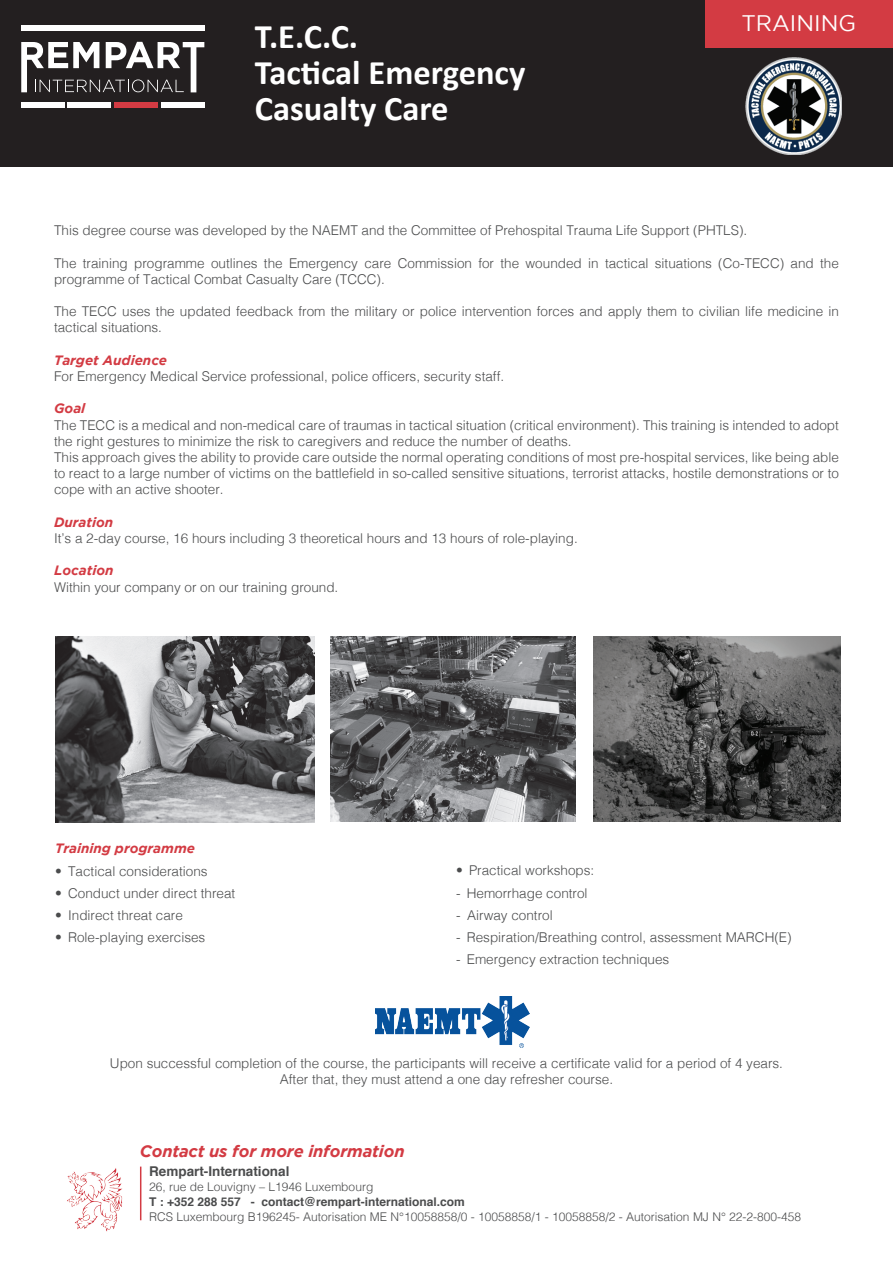
<style>
.page{position:relative;width:893px;height:1263px;background:#fff}
.page>*{position:absolute;margin:0;border:0;box-sizing:border-box;transform-origin:0 0}
.t1{font:700 34.5px "Calibri";color:#fff}
.t2{font:22.5px "Gotham";color:#fff}
.t3{font:italic 700 16.5px "Gotham";letter-spacing:-.01em;color:#d33b43}
.t4{font:300 13.5px/16.2px "Helvetica";color:#4b4c4d}
.t5{font:italic 700 13.5px "Gotham";color:#d33b43}
.t6{font:700 13.5px "Helvetica";color:#4b4c4d}
.t7{font:300 12px "Helvetica";color:#4b4c4d}
.t8{font:700 12px "Helvetica";color:#4b4c4d}
</style>
<div class="page">
<hr style="left:140px;top:1166px;width:1px;height:54px;background:#d33b43">
<div style="left:0;top:0;width:893px;height:167px;background:#231f20"></div>
<svg style="left:21px;top:42px;width:183px;height:50px"></svg>
<div style="left:21px;top:26px;width:183px;height:5px;background:#fff"></div>
<div style="left:21px;top:102px;width:44px;height:5px;background:#fff"></div>
<div style="left:68px;top:102px;width:43px;height:5px;background:#fff"></div>
<div style="left:114px;top:102px;width:44px;height:5px;background:#d33b43"></div>
<div style="left:161px;top:102px;width:43px;height:5px;background:#fff"></div>
<div style="left:705px;top:0;width:188px;height:47px;background:#d33b43"></div>
<img style="left:67px;top:1168px;width:56px;height:64px">
<img style="left:330px;top:637px;width:246px;height:185px">
<img style="left:593px;top:637px;width:247px;height:185px">
<img style="left:55px;top:637px;width:259px;height:185px">
<img style="left:376px;top:996px;width:154px;height:51px">
<img style="left:745px;top:58px;width:97px;height:97px">
<p class="t1" style="left:255px;top:12px;width:105px">T.E.C.C.</p>
<p class="t1" style="left:255px;top:48px;width:272px">Tactical Emergency</p>
<p class="t1" style="left:255px;top:84px;width:195px">Casualty Care</p>
<p class="t2" style="left:741px;top:11px;width:116px">TRAINING</p>
<p class="t4" style="left:54px;top:221px;width:695px">This degree course was developed by the NAEMT and the Committee of Prehospital Trauma Life Support (PHTLS).</p>
<p class="t4" style="left:54px;top:254px;width:786px">The training programme outlines the Emergency care Commission for the wounded in tactical situations (Co-TECC) and the programme of Tactical Combat Casualty Care (TCCC).</p>
<p class="t4" style="left:54px;top:302px;width:786px">The TECC uses the updated feedback from the military or police intervention forces and apply them to civilian life medicine in tactical situations.</p>
<p class="t5" style="left:54px;top:352px;width:115px">Target Audience</p>
<p class="t4" style="left:54px;top:367px;width:452px">For Emergency Medical Service professional, police officers, security staff.</p>
<p class="t5" style="left:54px;top:401px;width:33px">Goal</p>
<p class="t4" style="left:54px;top:416px;width:786px">The TECC is a medical and non-medical care of traumas in tactical situation (critical environment). This training is intended to adopt the right gestures to minimize the risk to caregivers and reduce the number of deaths.</p>
<p class="t4" style="left:54px;top:448px;width:786px;text-align:justify">This approach gives the ability to provide care outside the normal operating conditions of most pre-hospital services, like being able to react to a large number of victims on the battlefield in so-called sensitive situations, terrorist attacks, hostile demonstrations or to cope with an active shooter.</p>
<p class="t5" style="left:54px;top:514px;width:61px">Duration</p>
<p class="t4" style="left:54px;top:529px;width:525px">It’s a 2-day course, 16 hours including 3 theoretical hours and 13 hours of role-playing.</p>
<p class="t5" style="left:54px;top:563px;width:61px">Location</p>
<p class="t4" style="left:54px;top:578px;width:286px">Within your company or on our training ground.</p>
<p class="t5" style="left:55px;top:841px;width:141px">Training programme</p>
<p class="t4" style="left:55px;top:862px;width:154px">• Tactical considerations</p>
<p class="t4" style="left:55px;top:884px;width:182px">• Conduct under direct threat</p>
<p class="t4" style="left:55px;top:906px;width:129px">• Indirect threat care</p>
<p class="t4" style="left:55px;top:928px;width:152px">• Role-playing exercises</p>
<p class="t4" style="left:456px;top:861px;width:140px">• Practical workshops:</p>
<p class="t4" style="left:456px;top:884px;width:133px">- Hemorrhage control</p>
<p class="t4" style="left:456px;top:906px;width:98px">- Airway control</p>
<p class="t4" style="left:456px;top:928px;width:337px">- Respiration/Breathing control, assessment MARCH(E)</p>
<p class="t4" style="left:456px;top:951px;width:215px">- Emergency extraction techniques</p>
<p class="t4" style="left:110px;top:1054px;width:675px">Upon successful completion of the course, the participants will receive a certificate valid for a period of 4 years.</p>
<p class="t4" style="left:280px;top:1070px;width:335px">After that, they must attend a one day refresher course.</p>
<p class="t3" style="left:140px;top:1142px;width:266px">Contact us for more information</p>
<p class="t6" style="left:149px;top:1160px;width:142px">Rempart-International</p>
<p class="t7" style="left:149px;top:1176px;width:226px">26, rue de Louvigny – L1946 Luxembourg</p>
<p class="t8" style="left:149px;top:1192px;width:317px">T : +352 288 557 - contact@rempart-international.com</p>
<p class="t7" style="left:149px;top:1206px;width:653px">RCS Luxembourg B196245- Autorisation ME N°10058858/0 - 10058858/1 - 10058858/2 - Autorisation MJ N° 22-2-800-458</p>
</div>
